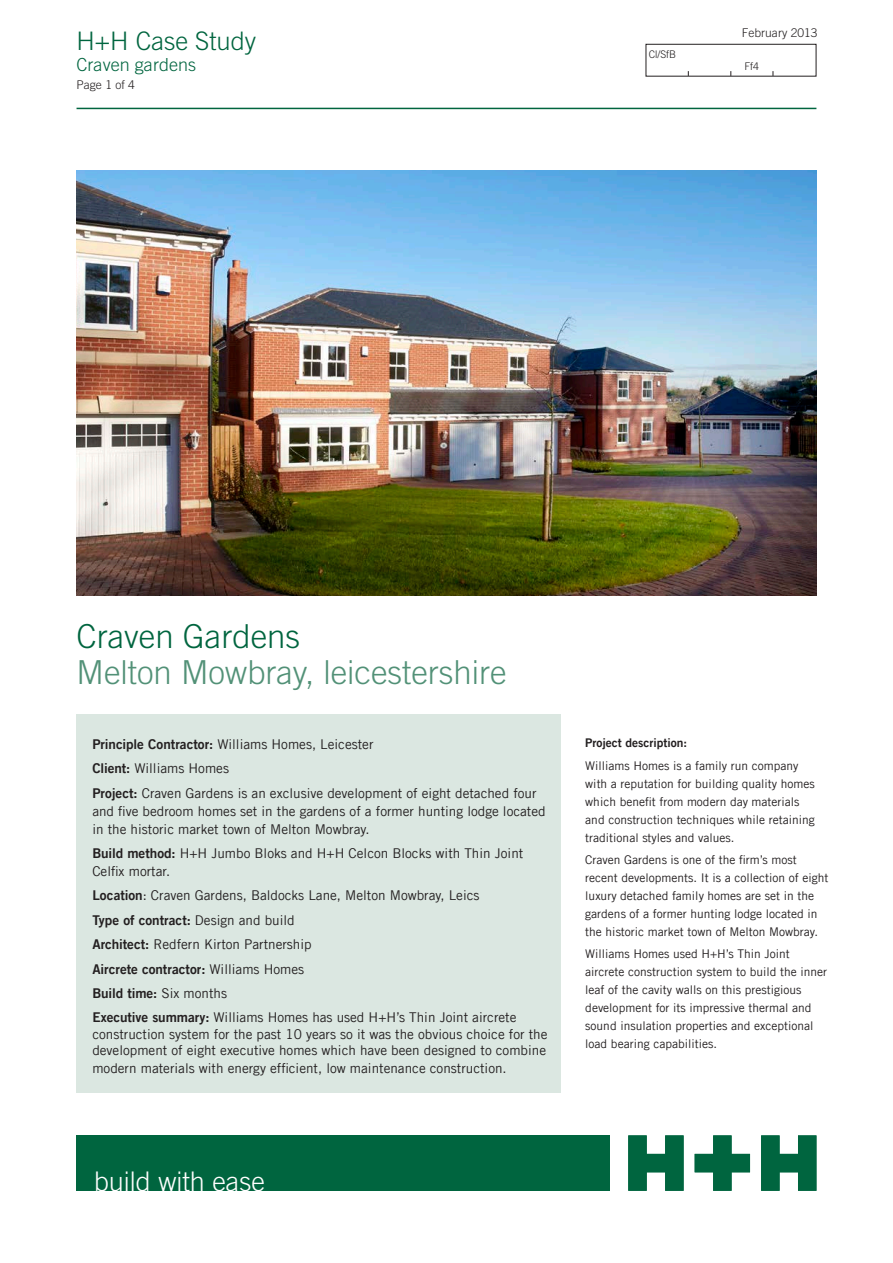
<style>
.page{position:relative;width:893px;height:1263px;background:#fff}
.page>*{position:absolute;margin:0;border:0;box-sizing:border-box;transform-origin:0 0}
._1_Headline_20_22{font:300 33px "Trade Gothic LT Com";color:#529177}
._1_Headline_20_22-2{font:300 33px "Trade Gothic LT Com";color:#00653f}
._3_sub_heads_8_11{font:300 27px "Trade Gothic LT Com";color:#fff}
.t1{font:300 25.5px "Trade Gothic LT Com";color:#00653f}
.t2{font:300 18px "Trade Gothic LT Com";letter-spacing:.005em;color:#00653f}
._5_Overview__Text_9{font:13.5px/18px "Trade Gothic LT Com";color:#231f20}
.overview{font:13.5px/16.5px "Trade Gothic LT Com";color:#231f20}
._5_Overview__Text_9-2{font:13.5px "Trade Gothic LT Com Bd 2";color:#231f20}
.overview-2{font:13.5px "Trade Gothic LT Com Bd 2";letter-spacing:-.01em;color:#231f20}
._2_Body_Text_8_12{font:12px/18px "Trade Gothic LT Com";color:#231f20}
.t3{font:300 12px "Trade Gothic LT Com";letter-spacing:.005em;color:#231f20}
._3_sub_heads_8_11-2{font:12px "Trade Gothic LT Com Bd 2";color:#231f20}
.t4{font:300 10.5px "Trade Gothic LT Com";color:#231f20}
.s1{font-family:"Trade Gothic LT Com Bd 2"}
.s2{font-family:"Trade Gothic LT Com"}
</style>
<div class="page">
<hr style="left:77px;top:108px;width:739px;height:1px;background:#00653f">
<div style="left:646px;top:44px;width:170px;height:33px;border:1px solid #231f20"></div>
<div style="left:77px;top:714px;width:484px;height:379px;background:#dbe7e1"></div>
<div style="left:77px;top:1135px;width:533px;height:56px;background:#00653f"></div>
<svg style="left:628px;top:1135px;width:56px;height:56px"></svg>
<svg style="left:761px;top:1135px;width:55px;height:56px"></svg>
<svg style="left:695px;top:1135px;width:55px;height:56px"></svg>
<img style="left:77px;top:170px;width:739px;height:425px">
<p class="t1" style="left:77px;top:26px;width:181px">H+H Case Study</p>
<p class="t2" style="left:77px;top:54px;width:121px">Craven gardens</p>
<p class="t3" style="left:77px;top:77px;width:60px">Page 1 of 4</p>
<p class="t4" style="left:649px;top:48px;width:29px">Cl/SfB</p>
<p class="t3" style="left:742px;top:25px;width:77px">February 2013</p>
<p class="t4" style="left:744px;top:60px;width:16px">Ff4</p>
<p class="_1_Headline_20_22-2" style="left:77px;top:617px;width:225px">Craven Gardens</p>
<p class="_1_Headline_20_22" style="left:77px;top:653px;width:432px">Melton Mowbray, leicestershire</p>
<p class="_5_Overview__Text_9" style="left:92px;top:735px;width:283px"><span class="s1">Principle Contractor:</span> Williams Homes, Leicester</p>
<p class="_5_Overview__Text_9" style="left:92px;top:759px;width:138px"><span class="s1">Client:</span> Williams Homes</p>
<p class="_5_Overview__Text_9" style="left:92px;top:784px;width:455px"><span class="s1">Project:</span> Craven Gardens is an exclusive development of eight detached four and five bedroom homes set in the gardens of a former hunting lodge located in the historic market town of Melton Mowbray.</p>
<p class="_5_Overview__Text_9" style="left:92px;top:844px;width:432px"><span class="s1">Build method:</span> H+H Jumbo Bloks and H+H Celcon Blocks with Thin Joint<br>Celfix mortar.</p>
<p class="_5_Overview__Text_9" style="left:92px;top:886px;width:389px"><span class="s1">Location</span>: Craven Gardens, Baldocks Lane, Melton Mowbray, Leics</p>
<p class="_5_Overview__Text_9-2" style="left:92px;top:911px;width:204px">Type of contract: <span class="s2">Design and build</span></p>
<p class="_5_Overview__Text_9" style="left:92px;top:935px;width:221px"><span class="s1">Architect:</span> Redfern Kirton Partnership</p>
<p class="_5_Overview__Text_9-2" style="left:92px;top:960px;width:213px">Aircrete contractor: <span class="s2">Williams Homes</span></p>
<p class="overview-2" style="left:92px;top:985px;width:136px">Build time: <span class="s2">Six months</span></p>
<p class="overview" style="left:92px;top:1009px;width:457px"><span class="s1">Executive summary:</span> Williams Homes has used H+H’s Thin Joint aircrete construction system for the past 10 years so it was the obvious choice for the development of eight executive homes which have been designed to combine</p>
<p class="overview" style="left:92px;top:1060px;width:416px">modern materials with energy efficient, low maintenance construction.</p>
<p class="_3_sub_heads_8_11" style="left:94px;top:1165px;width:173px">build with ease</p>
<p class="_3_sub_heads_8_11-2" style="left:585px;top:736px;width:103px">Project description:</p>
<p class="_2_Body_Text_8_12" style="left:585px;top:756px;width:231px">Williams Homes is a family run company with a reputation for building quality homes which benefit from modern day materials and construction techniques while retaining traditional styles and values.</p>
<p class="_2_Body_Text_8_12" style="left:585px;top:850px;width:245px">Craven Gardens is one of the firm’s most recent developments. It is a collection of eight luxury detached family homes are set in the gardens of a former hunting lodge located in the historic market town of Melton Mowbray.</p>
<p class="_2_Body_Text_8_12" style="left:585px;top:945px;width:243px">Williams Homes used H+H’s Thin Joint aircrete construction system to build the inner leaf of the cavity walls on this prestigious development for its impressive thermal and sound insulation properties and exceptional load bearing capabilities.</p>
</div>
